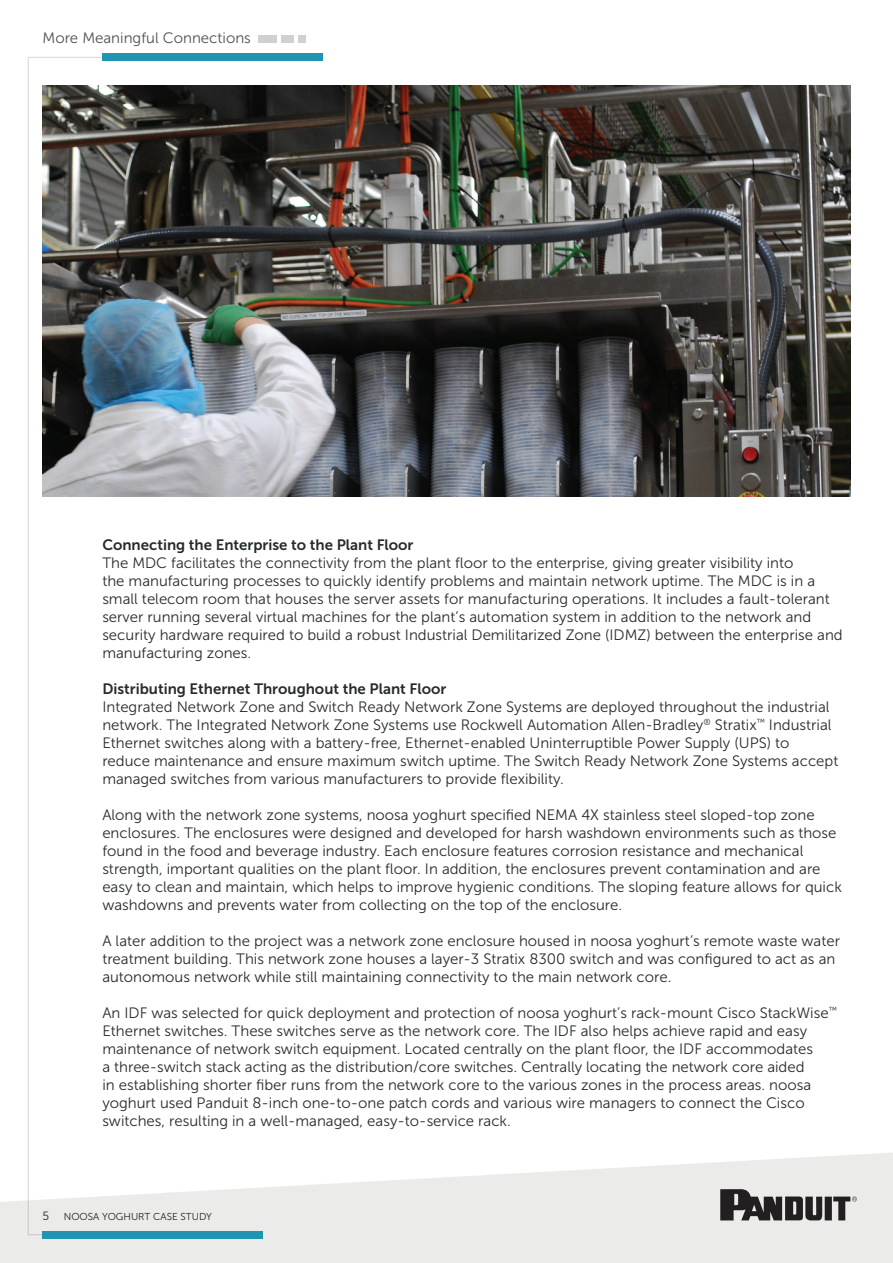
<style>
.page{position:relative;width:893px;height:1263px;background:#fff}
.page>*{position:absolute;margin:0;border:0;box-sizing:border-box;transform-origin:0 0}
.Body_Paragraph{font:15px/18px "Museo Sans 300";color:#262b2d}
.Body_Paragraph-2{font:15px "Museo Sans 700";color:#262b2d}
.t1{font:15px "Museo Sans 300";color:#4e5155}
.t2{font:10.05px "Museo Sans 300";color:#231f20}
.s1{font-size:12px;color:#262b2d}
</style>
<div class="page">
<svg style="left:0;top:1153px;width:893px;height:110px;fill:#ebebea"></svg>
<svg style="left:27px;top:57px;width:92px;height:1179px"></svg>
<div style="left:102px;top:54px;width:221px;height:7px;background:#1f95b2"></div>
<div style="left:298px;top:35px;width:7px;height:8px;background:#cfd0cf"></div>
<div style="left:281px;top:35px;width:12px;height:8px;background:#cfd0cf"></div>
<div style="left:258px;top:35px;width:18px;height:8px;background:#cfd0cf"></div>
<div style="left:43px;top:1231px;width:220px;height:8px;background:#1f95b2"></div>
<svg style="left:720px;top:1189px;width:137px;height:31px;background:#767373"></svg>
<img style="left:43px;top:85px;width:807px;height:412px">
<p class="t1" style="left:43px;top:29px;width:210px">More Meaningful Connections</p>
<p class="Body_Paragraph-2" style="left:102px;top:536px;width:313px">Connecting the Enterprise to the Plant Floor</p>
<p class="Body_Paragraph" style="left:102px;top:554px;width:742px">The MDC facilitates the connectivity from the plant floor to the enterprise, giving greater visibility into<br>the manufacturing processes to quickly identify problems and maintain network uptime. The MDC is in a small telecom room that houses the server assets for manufacturing operations. It includes a fault-tolerant server running several virtual machines for the plant’s automation system in addition to the network and security hardware required to build a robust Industrial Demilitarized Zone (IDMZ) between the enterprise and manufacturing zones.</p>
<p class="Body_Paragraph-2" style="left:102px;top:680px;width:346px">Distributing Ethernet Throughout the Plant Floor</p>
<p class="Body_Paragraph" style="left:102px;top:698px;width:737px">Integrated Network Zone and Switch Ready Network Zone Systems are deployed throughout the industrial network. The Integrated Network Zone Systems use Rockwell Automation Allen-Bradley<sup>®</sup> Stratix<sup>™</sup> Industrial Ethernet switches along with a battery-free, Ethernet-enabled Uninterruptible Power Supply (UPS) to reduce maintenance and ensure maximum switch uptime. The Switch Ready Network Zone Systems accept managed switches from various manufacturers to provide flexibility.</p>
<p class="Body_Paragraph" style="left:102px;top:806px;width:741px">Along with the network zone systems, noosa yoghurt specified NEMA 4X stainless steel sloped-top zone enclosures. The enclosures were designed and developed for harsh washdown environments such as those found in the food and beverage industry. Each enclosure features corrosion resistance and mechanical strength, important qualities on the plant floor. In addition, the enclosures prevent contamination and are easy to clean and maintain, which helps to improve hygienic conditions. The sloping feature allows for quick washdowns and prevents water from collecting on the top of the enclosure.</p>
<p class="Body_Paragraph" style="left:102px;top:932px;width:739px">A later addition to the project was a network zone enclosure housed in noosa yoghurt’s remote waste water treatment building. This network zone houses a layer-3 Stratix 8300 switch and was configured to act as an autonomous network while still maintaining connectivity to the main network core.</p>
<p class="Body_Paragraph" style="left:102px;top:1004px;width:736px">An IDF was selected for quick deployment and protection of noosa yoghurt’s rack-mount Cisco StackWise<sup>™ </sup>Ethernet switches. These switches serve as the network core. The IDF also helps achieve rapid and easy maintenance of network switch equipment. Located centrally on the plant floor, the IDF accommodates<br>a three-switch stack acting as the distribution/core switches. Centrally locating the network core aided<br>in establishing shorter fiber runs from the network core to the various zones in the process areas. noosa yoghurt used Panduit 8-inch one-to-one patch cords and various wire managers to connect the Cisco switches, resulting in a well-managed, easy-to-service rack.</p>
<p class="t2" style="left:43px;top:1211px;width:171px"><span class="s1">5</span> NOOSA YOGHURT CASE STUDY</p>
</div>
